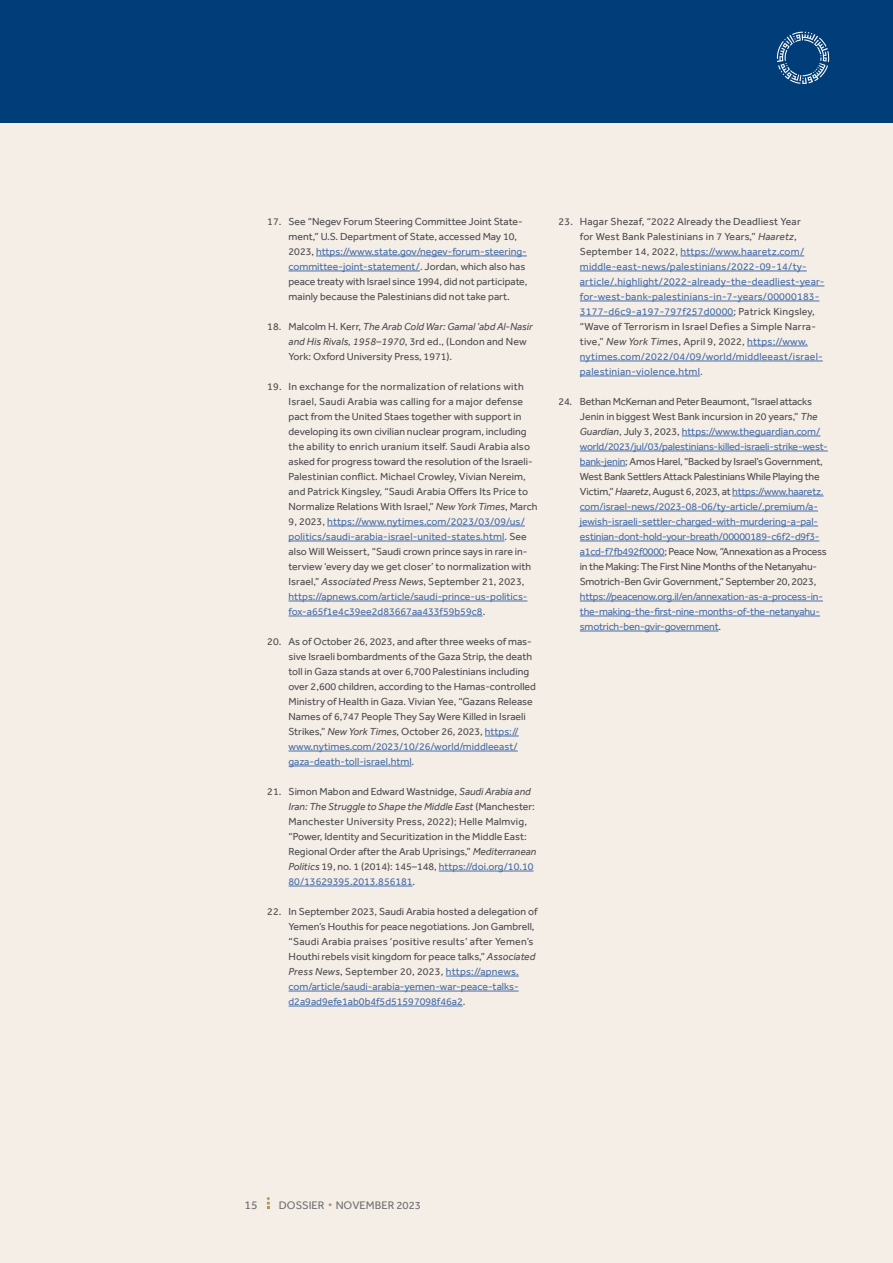
<style>
.page{position:relative;width:893px;height:1263px;background:#f5eee7}
.page>*{position:absolute;margin:0;border:0;box-sizing:border-box;transform-origin:0 0}
.t1{font:12px "Effra";color:#6d6e71}
.t2{font:11.25px "Effra";color:#6d6e71}
.t3{font:10.5px/15px "Effra";color:#4d4d4f}
.t4{font:10.5px/15px "Effra";letter-spacing:-.02em;color:#4d4d4f}
.t5{font:10.5px/15px "Effra";letter-spacing:.02em;color:#456da9}
.t6{font:10.5px/15px "Effra";letter-spacing:-.02em;color:#456da9}
.s1{color:#456da9}
.s2{font-style:italic}
.s3{color:#4d4d4f}
.s4{font-style:italic;color:#4d4d4f}
</style>
<div class="page">
<svg style="left:267px;top:1197px;width:3px;height:12px"></svg>
<div style="left:0;top:0;width:893px;height:122px;background:#003d79"></div>
<svg style="left:777px;top:32px;width:52px;height:52px"></svg>
<hr style="left:680px;top:256px;width:124px;height:1px;background:#456da9">
<hr style="left:580px;top:271px;width:227px;height:1px;background:#456da9">
<hr style="left:580px;top:286px;width:244px;height:1px;background:#456da9">
<hr style="left:580px;top:301px;width:239px;height:1px;background:#456da9">
<hr style="left:580px;top:316px;width:153px;height:1px;background:#456da9">
<hr style="left:747px;top:346px;width:61px;height:1px;background:#456da9">
<hr style="left:580px;top:361px;width:243px;height:1px;background:#456da9">
<hr style="left:580px;top:376px;width:120px;height:1px;background:#456da9">
<hr style="left:682px;top:436px;width:138px;height:1px;background:#456da9">
<hr style="left:580px;top:451px;width:248px;height:1px;background:#456da9">
<hr style="left:580px;top:466px;width:45px;height:1px;background:#456da9">
<hr style="left:732px;top:496px;width:92px;height:1px;background:#456da9">
<hr style="left:580px;top:511px;width:238px;height:1px;background:#456da9">
<hr style="left:580px;top:526px;width:238px;height:1px;background:#456da9">
<hr style="left:580px;top:541px;width:239px;height:1px;background:#456da9">
<hr style="left:580px;top:556px;width:84px;height:1px;background:#456da9">
<hr style="left:580px;top:601px;width:243px;height:1px;background:#456da9">
<hr style="left:580px;top:616px;width:240px;height:1px;background:#456da9">
<hr style="left:580px;top:631px;width:139px;height:1px;background:#456da9">
<hr style="left:316px;top:256px;width:211px;height:1px;background:#456da9">
<hr style="left:289px;top:271px;width:131px;height:1px;background:#456da9">
<hr style="left:327px;top:526px;width:198px;height:1px;background:#456da9">
<hr style="left:289px;top:541px;width:216px;height:1px;background:#456da9">
<hr style="left:289px;top:601px;width:238px;height:1px;background:#456da9">
<hr style="left:289px;top:616px;width:194px;height:1px;background:#456da9">
<hr style="left:485px;top:736px;width:34px;height:1px;background:#456da9">
<hr style="left:289px;top:751px;width:229px;height:1px;background:#456da9">
<hr style="left:289px;top:766px;width:123px;height:1px;background:#456da9">
<hr style="left:439px;top:871px;width:94px;height:1px;background:#456da9">
<hr style="left:289px;top:886px;width:124px;height:1px;background:#456da9">
<hr style="left:446px;top:976px;width:73px;height:1px;background:#456da9">
<hr style="left:289px;top:991px;width:230px;height:1px;background:#456da9">
<hr style="left:289px;top:1006px;width:174px;height:1px;background:#456da9">
<p class="t3" style="left:289px;top:214px;width:240px;text-indent:-21px">17. See “Negev Forum Steering Committee Joint State&shy;ment,” U.S. Department of State, accessed May 10, 2023, <span class="s1">https://www.state.gov/negev-forum-steering&shy;committee-joint-statement/</span>. Jordan, which also has peace treaty with Israel since 1994, did not participate, mainly because the Palestinians did not take part.</p>
<p class="t3" style="left:289px;top:319px;width:246px;text-indent:-21px">18. Malcolm H. Kerr, <span class="s2">The Arab Cold War: Gamal ’abd Al-Nasir and His Rivals, 1958–1970</span>, 3rd ed., (London and New<br>York: Oxford University Press, 1971).</p>
<p class="t3" style="left:289px;top:379px;width:250px;text-indent:-21px">19. In exchange for the normalization of relations with Israel, Saudi Arabia was calling for a major defense pact from the United Staes together with support in developing its own civilian nuclear program, including the ability to enrich uranium itself. Saudi Arabia also asked for progress toward the resolution of the Israeli-Palestinian conflict. Michael Crowley, Vivian Nereim, and Patrick Kingsley, “Saudi Arabia Offers Its Price to Normalize Relations With Israel,” <span class="s2">New York Times</span>, March 9, 2023, <span class="s1">https://www.nytimes.com/2023/03/09/us/ politics/saudi-arabia-israel-united-states.html</span>. See also Will Weissert, “Saudi crown prince says in rare in&shy;terview ‘every day we get closer’ to normalization with Israel,” <span class="s2">Associated Press News</span>, September 21, 2023, <span class="s1">https://apnews.com/article/saudi-prince-us-politics&shy;fox-a65f1e4c39ee2d83667aa433f59b59c8</span>.</p>
<p class="t3" style="left:289px;top:634px;width:249px;text-indent:-21px">20. As of October 26, 2023, and after three weeks of mas&shy;sive Israeli bombardments of the Gaza Strip, the death toll in Gaza stands at over 6,700 Palestinians including over 2,600 children, according to the Hamas-controlled Ministry of Health in Gaza. Vivian Yee, “Gazans Release Names of 6,747 People They Say Were Killed in Israeli Strikes,” <span class="s2">New York Times</span>, October 26, 2023, <span class="s1">https:// www.nytimes.com/2023/10/26/world/middleeast/ gaza-death-toll-israel.html</span>.</p>
<p class="t3" style="left:289px;top:784px;width:249px;text-indent:-21px">21. Simon Mabon and Edward Wastnidge, <span class="s2">Saudi Arabia and Iran: The Struggle to Shape the Middle East</span> (Manchester:<br>Manchester University Press, 2022); Helle Malmvig, “Power, Identity and Securitization in the Middle East:<br>Regional Order after the Arab Uprisings,” <span class="s2">Mediterranean Politics</span> 19, no. 1 (2014): 145–148, <span class="s1">https://doi.org/10.10<br>80/13629395.2013.856181</span>.</p>
<p class="t3" style="left:289px;top:904px;width:251px;text-indent:-21px">22. In September 2023, Saudi Arabia hosted a delegation of Yemen’s Houthis for peace negotiations. Jon Gambrell, “Saudi Arabia praises ‘positive results’ after Yemen’s Houthi rebels visit kingdom for peace talks,” <span class="s2">Associated Press News</span>, September 20, 2023, <span class="s1">https://apnews. com/article/saudi-arabia-yemen-war-peace-talks&shy;d2a9ad9efe1ab0b4f5d51597098f46a2</span>.</p>
<p class="t5" style="left:580px;top:214px;width:246px;text-indent:-21px"><span class="s3">23. Hagar Shezaf, “2022 Already the Deadliest Year<br>for West Bank Palestinians in 7 Years,”</span> <span class="s4">Haaretz</span><span class="s3">, September 14, 2022,</span> https://www.haaretz.com/ middle-east-news/palestinians/2022-09-14/ty&shy;article/.highlight/2022-already-the-deadliest-year&shy;for-west-bank-palestinians-in-7-years/00000183- 3177-d6c9-a197-797f257d0000<span class="s3">; Patrick Kingsley, “Wave of Terrorism in Israel Defies a Simple Narra&shy;tive,”</span> <span class="s4">New York Times</span><span class="s3">, April 9, 2022,</span> https://www. nytimes.com/2022/04/09/world/middleeast/israel&shy;palestinian-violence.html<span class="s3">.</span></p>
<p class="t4" style="left:580px;top:394px;width:249px;text-indent:-21px">24. Bethan McKernan and Peter Beaumont, “Israel attacks Jenin in biggest West Bank incursion in 20 years,” <span class="s2">The Guardian</span>, July 3, 2023, <span class="s1">https://www.theguardian.com/ world/2023/jul/03/palestinians-killed-israeli-strike-west&shy;bank-jenin</span>; Amos Harel, “Backed by Israel’s Government, West Bank Settlers Attack Palestinians While Playing the Victim,” <span class="s2">Haaretz</span>, August 6, 2023, at <span class="s1">https://www.haaretz. com/israel-news/2023-08-06/ty-article/.premium/a&shy;jewish-israeli-settler-charged-with-murdering-a-pal&shy;estinian-dont-hold-your-breath/00000189-c6f2-d9f3- a1cd-f7fb492f0000</span>; Peace Now, “Annexation as a Process in the Making: The First Nine Months of the Netanyahu-Smotrich-Ben Gvir Government,” September 20, 2023,</p>
<p class="t6" style="left:580px;top:589px;width:245px">https://peacenow.org.il/en/annexation-as-a-process-in&shy;the-making-the-first-nine-months-of-the-netanyahu&shy;smotrich-ben-gvir-government<span class="s3">.</span></p>
<p class="t1" style="left:245px;top:1198px;width:15px">15</p>
<p class="t2" style="left:279px;top:1199px;width:144px">DOSSIER NOVEMBER 2023</p>
</div>
